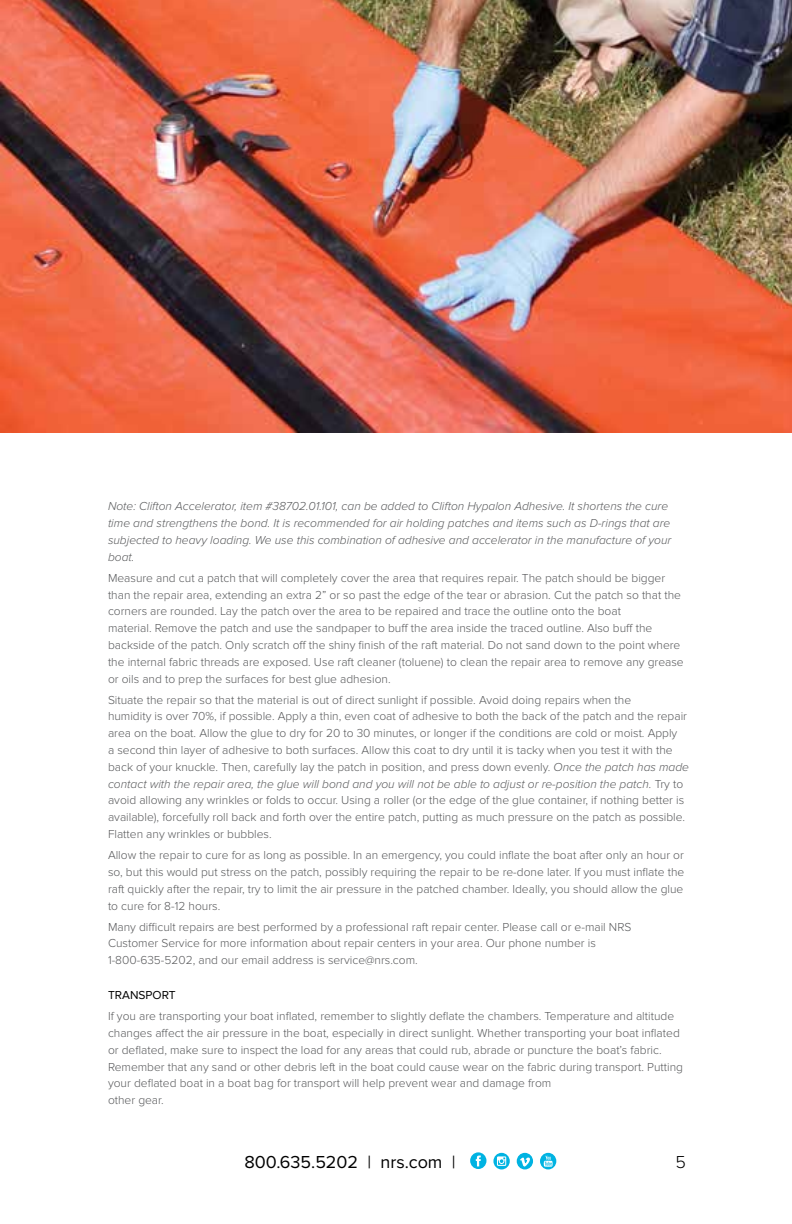
<style>
.page{position:relative;width:792px;height:1224px;background:#fff}
.page>*{position:absolute;margin:0;border:0;box-sizing:border-box;transform-origin:0 0}
.t1{font:18px "Proxima Nova";color:#000}
.t2{font:300 18px "Proxima Nova";color:#000}
.t3{font:300 12px/16.8px "Proxima Nova";color:#58595b}
.t4{font:italic 300 12px/16.8px "Proxima Nova";color:#58595b}
.t5{font:12px "Proxima Nova";color:#000}
.s1{font-style:italic}
</style>
<div class="page">
<svg style="left:470px;top:1152px;width:86px;height:17px"></svg>
<img style="left:0;top:0;width:792px;height:432px">
<p class="t4" style="left:108px;top:498px;width:565px">Note: Clifton Accelerator, item #38702.01.101, can be added to Clifton Hypalon Adhesive. It shortens the cure time and strengthens the bond. It is recommended for air holding patches and items such as D-rings that are subjected to heavy loading. We use this combination of adhesive and accelerator in the manufacture of your boat.</p>
<p class="t3" style="left:108px;top:569px;width:577px">Measure and cut a patch that will completely cover the area that requires repair. The patch should be bigger than the repair area, extending an extra 2” or so past the edge of the tear or abrasion. Cut the patch so that the corners are rounded. Lay the patch over the area to be repaired and trace the outline onto the boat<br>material. Remove the patch and use the sandpaper to buff the area inside the traced outline. Also buff the backside of the patch. Only scratch off the shiny finish of the raft material. Do not sand down to the point where the internal fabric threads are exposed. Use raft cleaner (toluene) to clean the repair area to remove any grease or oils and to prep the surfaces for best glue adhesion.</p>
<p class="t3" style="left:108px;top:691px;width:583px">Situate the repair so that the material is out of direct sunlight if possible. Avoid doing repairs when the<br>humidity is over 70%, if possible. Apply a thin, even coat of adhesive to both the back of the patch and the repair area on the boat. Allow the glue to dry for 20 to 30 minutes, or longer if the conditions are cold or moist. Apply<br>a second thin layer of adhesive to both surfaces. Allow this coat to dry until it is tacky when you test it with the back of your knuckle. Then, carefully lay the patch in position, and press down evenly. <span class="s1">Once the patch has made contact with the repair area, the glue will bond and you will not be able to adjust or re-position the patch.</span> Try to avoid allowing any wrinkles or folds to occur. Using a roller (or the edge of the glue container, if nothing better is available), forcefully roll back and forth over the entire patch, putting as much pressure on the patch as possible.<br>Flatten any wrinkles or bubbles.</p>
<p class="t3" style="left:108px;top:847px;width:578px;text-align:justify">Allow the repair to cure for as long as possible. In an emergency, you could inflate the boat after only an hour or so, but this would put stress on the patch, possibly requiring the repair to be re-done later. If you must inflate the raft quickly after the repair, try to limit the air pressure in the patched chamber. Ideally, you should allow the glue to cure for 8-12 hours.</p>
<p class="t3" style="left:108px;top:918px;width:525px">Many difficult repairs are best performed by a professional raft repair center. Please call or e-mail NRS<br>Customer Service for more information about repair centers in your area. Our phone number is<br>1-800-635-5202, and our email address is service@nrs.com.</p>
<p class="t5" style="left:108px;top:988px;width:69px">TRANSPORT</p>
<p class="t3" style="left:108px;top:1008px;width:576px">If you are transporting your boat inflated, remember to slightly deflate the chambers. Temperature and altitude changes affect the air pressure in the boat, especially in direct sunlight. Whether transporting your boat inflated or deflated, make sure to inspect the load for any areas that could rub, abrade or puncture the boat’s fabric.<br>Remember that any sand or other debris left in the boat could cause wear on the fabric during transport. Putting your deflated boat in a boat bag for transport will help prevent wear and damage from<br>other gear.</p>
<h1 class="t1" style="left:244px;top:1151px;width:213px">800.635.5202 | nrs.com |</h1>
<h1 class="t2" style="left:676px;top:1151px;width:12px">5</h1>
</div>
